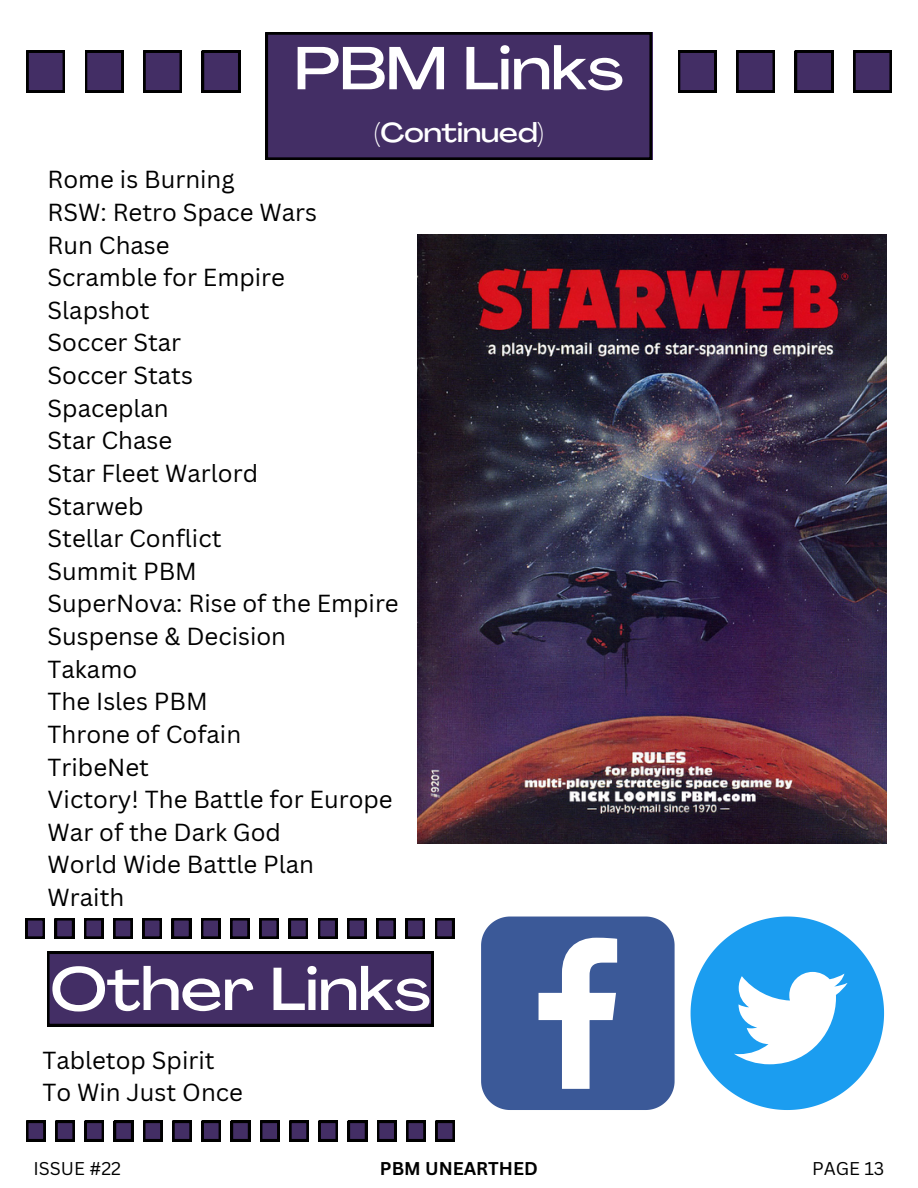
<style>
.page{position:relative;width:918px;height:1188px;background:#fff}
.page>*{position:absolute;margin:0;border:0;box-sizing:border-box;transform-origin:0 0}
.t1{font:500 expanded 59.7px "Agrandir";color:#fff}
.t2{font:500 expanded 27px "Agrandir";color:#fff}
.t3{font:24px/32.7px "Canva Sans";color:#000}
.t4{font:18px "Canva Sans";color:#000}
.t5{font:700 18px "Canva Sans";color:#000}
</style>
<div class="page">
<div style="left:266px;top:33px;width:386px;height:127px;background:#432e65"></div>
<svg style="left:202px;top:51px;width:38px;height:41px;background:#352451"></svg>
<svg style="left:144px;top:51px;width:38px;height:41px;background:#352451"></svg>
<svg style="left:85px;top:51px;width:38px;height:41px;background:#352451"></svg>
<svg style="left:27px;top:51px;width:38px;height:41px;background:#352451"></svg>
<svg style="left:853px;top:51px;width:39px;height:41px;background:#34234e"></svg>
<svg style="left:795px;top:51px;width:38px;height:41px;background:#352451"></svg>
<svg style="left:737px;top:51px;width:38px;height:41px;background:#352451"></svg>
<svg style="left:678px;top:51px;width:38px;height:41px;background:#352451"></svg>
<svg style="left:114px;top:1121px;width:19px;height:20px"></svg>
<svg style="left:85px;top:1121px;width:19px;height:20px"></svg>
<svg style="left:56px;top:1121px;width:19px;height:20px"></svg>
<svg style="left:26px;top:1121px;width:19px;height:20px"></svg>
<svg style="left:143px;top:1121px;width:19px;height:20px"></svg>
<svg style="left:172px;top:1121px;width:20px;height:20px"></svg>
<svg style="left:202px;top:1121px;width:19px;height:20px"></svg>
<svg style="left:231px;top:1121px;width:19px;height:20px"></svg>
<svg style="left:260px;top:1121px;width:19px;height:20px"></svg>
<svg style="left:289px;top:1121px;width:20px;height:20px"></svg>
<svg style="left:319px;top:1121px;width:19px;height:20px"></svg>
<svg style="left:348px;top:1121px;width:19px;height:20px"></svg>
<svg style="left:377px;top:1121px;width:19px;height:20px"></svg>
<svg style="left:406px;top:1121px;width:19px;height:20px"></svg>
<svg style="left:436px;top:1121px;width:19px;height:20px"></svg>
<svg style="left:47px;top:952px;width:386px;height:74px;background:#3e2a5d"></svg>
<svg style="left:113px;top:918px;width:20px;height:21px"></svg>
<svg style="left:84px;top:918px;width:19px;height:21px"></svg>
<svg style="left:55px;top:918px;width:19px;height:21px"></svg>
<svg style="left:26px;top:918px;width:19px;height:21px"></svg>
<svg style="left:143px;top:918px;width:19px;height:21px"></svg>
<svg style="left:172px;top:918px;width:19px;height:21px"></svg>
<svg style="left:201px;top:918px;width:19px;height:21px"></svg>
<svg style="left:230px;top:918px;width:19px;height:21px"></svg>
<svg style="left:260px;top:918px;width:19px;height:21px"></svg>
<svg style="left:289px;top:918px;width:19px;height:21px"></svg>
<svg style="left:318px;top:918px;width:19px;height:21px"></svg>
<svg style="left:347px;top:918px;width:19px;height:21px"></svg>
<svg style="left:377px;top:918px;width:19px;height:21px"></svg>
<svg style="left:406px;top:918px;width:19px;height:21px"></svg>
<svg style="left:435px;top:918px;width:19px;height:21px"></svg>
<svg style="left:481px;top:917px;width:194px;height:193px"></svg>
<svg style="left:691px;top:917px;width:193px;height:193px"></svg>
<img style="left:417px;top:235px;width:470px;height:608px">
<h1 class="t1" style="left:294px;top:45px;width:331px">PBM Links</h1>
<p class="t2" style="left:374px;top:122px;width:171px">(Continued)</p>
<p class="t3" style="left:48px;top:163px;width:353px">Rome is Burning<br>RSW: Retro Space Wars<br>Run Chase<br>Scramble for Empire<br>Slapshot<br>Soccer Star<br>Soccer Stats<br>Spaceplan<br>Star Chase<br>Star Fleet Warlord<br>Starweb<br>Stellar Conflict<br>Summit PBM<br>SuperNova: Rise of the Empire<br>Suspense &amp; Decision<br>Takamo<br>The Isles PBM<br>Throne of Cofain<br>TribeNet<br>Victory! The Battle for Europe<br>War of the Dark God<br>World Wide Battle Plan<br>Wraith</p>
<h1 class="t1" style="left:50px;top:965px;width:382px">Other Links</h1>
<p class="t3" style="left:42px;top:1043px;width:202px">Tabletop Spirit<br>To Win Just Once</p>
<p class="t4" style="left:34px;top:1156px;width:89px">ISSUE #22</p>
<p class="t5" style="left:380px;top:1156px;width:159px">PBM UNEARTHED</p>
<p class="t4" style="left:812px;top:1156px;width:74px">PAGE 13</p>
</div>
